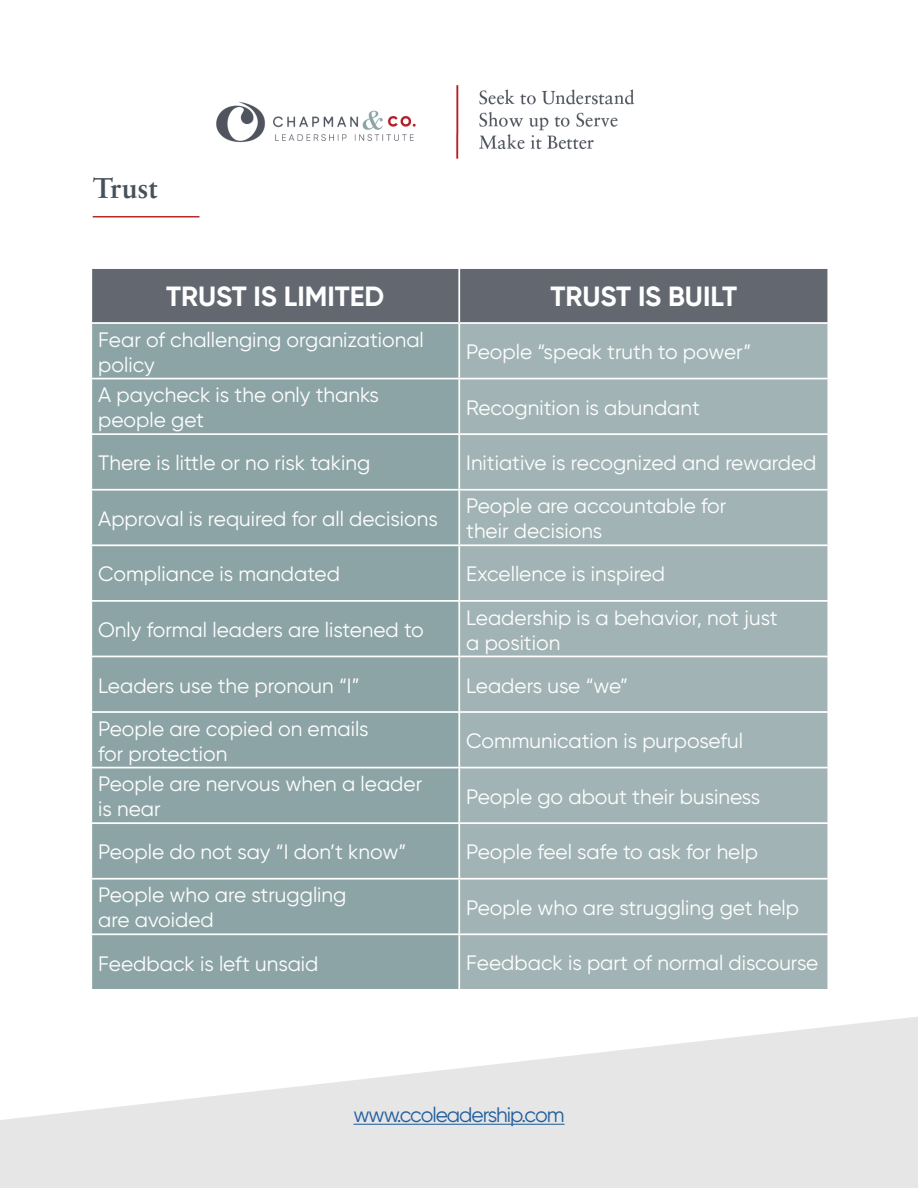
<style>
.page{position:relative;width:918px;height:1188px;background:#fff}
.page>*{position:absolute;margin:0;border:0;box-sizing:border-box;transform-origin:0 0}
.t1{font:700 28.5px "Sabon LT Pro";color:#46515a}
.t2{font:700 27.75px "Gilroy";color:#fff}
.t3{font:21px "Gilroy";letter-spacing:-.05em;color:#215e9e}
.t4{font:20.85px/25px "Gilroy";color:#fff}
</style>
<div class="page">
<svg style="left:0;top:1017px;width:918px;height:171px;fill:#e6e6e6"></svg>
<hr style="left:353px;top:1124px;width:212px;height:1px;background:#215e9e">
<img style="left:216px;top:85px;width:419px;height:74px">
<div style="left:92px;top:270px;width:735px;height:52px;background:#636870"></div>
<div style="left:92px;top:324px;width:366px;height:665px;background:#8da4a6"></div>
<div style="left:460px;top:324px;width:367px;height:665px;background:#a1b3b4"></div>
<hr style="left:90px;top:378px;width:369px;height:1px;background:#fff">
<hr style="left:90px;top:433px;width:369px;height:2px;background:#fff">
<hr style="left:90px;top:489px;width:369px;height:2px;background:#fff">
<hr style="left:90px;top:544px;width:369px;height:2px;background:#fff">
<hr style="left:90px;top:600px;width:369px;height:2px;background:#fff">
<hr style="left:90px;top:656px;width:369px;height:1px;background:#fff">
<hr style="left:90px;top:711px;width:369px;height:2px;background:#fff">
<hr style="left:90px;top:767px;width:369px;height:1px;background:#fff">
<hr style="left:90px;top:822px;width:369px;height:2px;background:#fff">
<hr style="left:90px;top:878px;width:369px;height:2px;background:#fff">
<hr style="left:458px;top:269px;width:2px;height:53px;background:#fff">
<hr style="left:459px;top:378px;width:370px;height:1px;background:#fff">
<hr style="left:459px;top:433px;width:370px;height:2px;background:#fff">
<hr style="left:459px;top:489px;width:370px;height:2px;background:#fff">
<hr style="left:459px;top:544px;width:370px;height:2px;background:#fff">
<hr style="left:459px;top:600px;width:370px;height:2px;background:#fff">
<hr style="left:459px;top:656px;width:370px;height:1px;background:#fff">
<hr style="left:459px;top:711px;width:370px;height:2px;background:#fff">
<hr style="left:459px;top:767px;width:370px;height:1px;background:#fff">
<hr style="left:459px;top:822px;width:370px;height:2px;background:#fff">
<hr style="left:459px;top:878px;width:370px;height:2px;background:#fff">
<hr style="left:459px;top:933px;width:370px;height:2px;background:#fff">
<hr style="left:90px;top:933px;width:369px;height:2px;background:#fff">
<hr style="left:93px;top:216px;width:106px;height:2px;background:#b82928">
<h1 class="t1" style="left:93px;top:170px;width:67px">Trust</h1>
<h2 class="t2" style="left:166px;top:279px;width:220px">TRUST IS LIMITED</h2>
<h2 class="t2" style="left:551px;top:279px;width:188px">TRUST IS BUILT</h2>
<p class="t4" style="left:98px;top:327px;width:327px">Fear of challenging organizational policy</p>
<p class="t4" style="left:466px;top:339px;width:287px">People “speak truth to power”</p>
<p class="t4" style="left:98px;top:382px;width:282px">A paycheck is the only thanks people get</p>
<p class="t4" style="left:466px;top:395px;width:235px">Recognition is abundant</p>
<p class="t4" style="left:98px;top:450px;width:274px">There is little or no risk taking</p>
<p class="t4" style="left:466px;top:450px;width:352px">Initiative is recognized and rewarded</p>
<p class="t4" style="left:98px;top:506px;width:341px">Approval is required for all decisions</p>
<p class="t4" style="left:466px;top:493px;width:262px">People are accountable for their decisions</p>
<p class="t4" style="left:98px;top:561px;width:243px">Compliance is mandated</p>
<p class="t4" style="left:466px;top:561px;width:200px">Excellence is inspired</p>
<p class="t4" style="left:98px;top:617px;width:327px">Only formal leaders are listened to</p>
<p class="t4" style="left:466px;top:605px;width:313px">Leadership is a behavior, not just a position</p>
<p class="t4" style="left:98px;top:673px;width:263px">Leaders use the pronoun “I”</p>
<p class="t4" style="left:466px;top:673px;width:163px">Leaders use “we”</p>
<p class="t4" style="left:98px;top:716px;width:272px">People are copied on emails for protection</p>
<p class="t4" style="left:466px;top:728px;width:278px">Communication is purposeful</p>
<p class="t4" style="left:98px;top:771px;width:326px">People are nervous when a leader is near</p>
<p class="t4" style="left:466px;top:784px;width:295px">People go about their business</p>
<p class="t4" style="left:98px;top:839px;width:310px">People do not say “I don’t know”</p>
<p class="t4" style="left:466px;top:839px;width:293px">People feel safe to ask for help</p>
<p class="t4" style="left:98px;top:882px;width:250px">People who are struggling are avoided</p>
<p class="t4" style="left:466px;top:895px;width:334px">People who are struggling get help</p>
<p class="t4" style="left:98px;top:950px;width:222px">Feedback is left unsaid</p>
<p class="t4" style="left:466px;top:950px;width:354px">Feedback is part of normal discourse</p>
<p class="t3" style="left:353px;top:1102px;width:213px">www.ccoleadership.com</p>
</div>
